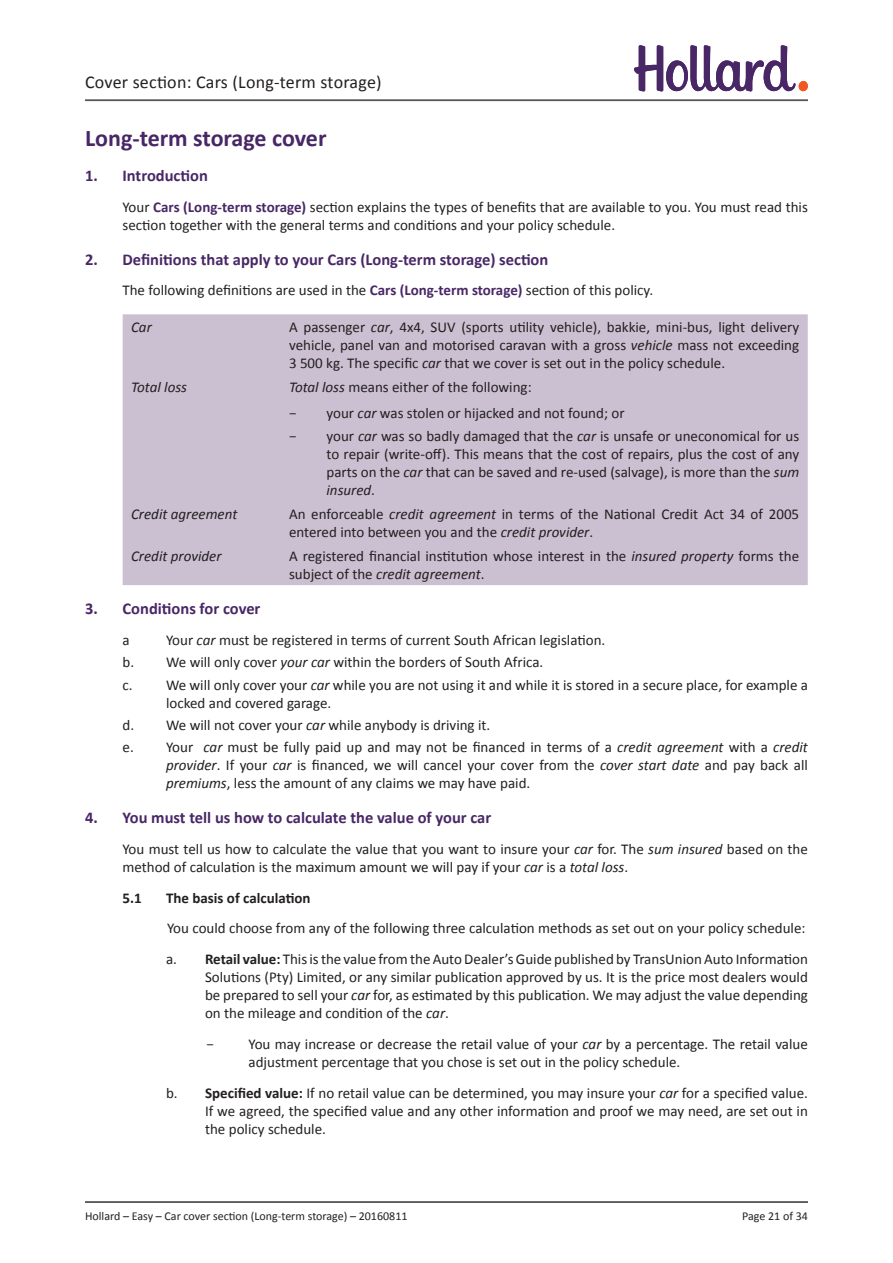
<style>
.page{position:relative;width:893px;height:1263px;background:#fff}
.page>*{position:absolute;margin:0;border:0;box-sizing:border-box;transform-origin:0 0}
.New_section_headings{font:700 24px "Calibri";color:#492766}
.t1{font:18px "Calibri";letter-spacing:.015em;color:#231f20}
.Normal_Hollard_Bolt{font:700 16.5px "Calibri";color:#492766}
.Body_Indent_3_-_numb{font:15px/18px "Calibri";color:#231f20;text-align:justify}
.Normal_Hollard{font:15px/18px "Calibri";color:#231f20}
.Body_INDENT_1_-_spac{font:15px/18px "Calibri";color:#231f20}
.Body_Indent_2_-_Numb{font:15px/18px "Calibri";color:#231f20}
.Body_Indent_2_-_numb{font:15px/18px "Calibri";color:#231f20;text-align:justify}
.Body_INDENT_2_-_spac{font:15px "Calibri";color:#231f20}
.Normal_Hollard-2{font:italic 15px "Calibri";color:#231f20}
.Body_Indent_2_-_numb-2{font:700 15px "Calibri";color:#231f20}
.Footer_right_1{font:12px "Calibri";color:#231f20}
.s1{font-weight:700;color:#492766}
.s2{font-style:italic}
.s3{font-weight:700}
</style>
<div class="page">
<svg style="left:634px;top:45px;width:174px;height:47px"></svg>
<hr style="left:85px;top:1201px;width:723px;height:2px;background:#57585a">
<hr style="left:85px;top:100px;width:723px;height:1px;background:#57585a">
<div style="left:123px;top:314px;width:685px;height:271px;background:#cac0d1"></div>
<p class="t1" style="left:85px;top:70px;width:298px">Cover section: Cars (Long-term storage)</p>
<p class="New_section_headings" style="left:85px;top:123px;width:243px">Long-term storage cover</p>
<p class="Normal_Hollard_Bolt" style="left:85px;top:165px;width:124px">1. Introduction</p>
<p class="Body_INDENT_1_-_spac" style="left:122px;top:197px;width:687px">Your <span class="s1">Cars (Long-term storage)</span> section explains the types of benefits that are available to you. You must read this section together with the general terms and conditions and your policy schedule.</p>
<p class="Normal_Hollard_Bolt" style="left:85px;top:249px;width:465px">2. Definitions that apply to your Cars (Long-term storage) section</p>
<p class="Body_INDENT_1_-_spac" style="left:122px;top:281px;width:532px">The following definitions are used in the <span class="s1">Cars (Long-term storage)</span> section of this policy.</p>
<p class="Normal_Hollard-2" style="left:131px;top:318px;width:22px">Car</p>
<p class="Normal_Hollard" style="left:289px;top:317px;width:512px;text-align:justify">A passenger <span class="s2">car</span>, 4x4, SUV (sports utility vehicle), bakkie, mini-bus, light delivery vehicle, panel van and motorised caravan with a gross <span class="s2">vehicle</span> mass not exceeding 3 500 kg. The specific <span class="s2">car</span> that we cover is set out in the policy schedule.</p>
<p class="Normal_Hollard-2" style="left:131px;top:378px;width:57px">Total loss</p>
<p class="Normal_Hollard" style="left:289px;top:377px;width:244px"><span class="s2">Total loss</span> means either of the following:</p>
<p class="Body_Indent_3_-_numb" style="left:289px;top:404px;width:9px">−</p>
<p class="Body_Indent_3_-_numb" style="left:327px;top:404px;width:300px">your <span class="s2">car</span> was stolen or hijacked and not found; or</p>
<p class="Body_Indent_3_-_numb" style="left:289px;top:426px;width:9px">−</p>
<p class="Body_Indent_3_-_numb" style="left:327px;top:426px;width:474px">your <span class="s2">car</span> was so badly damaged that the <span class="s2">car</span> is unsafe or uneconomical for us to repair (write-off). This means that the cost of repairs, plus the cost of any parts on the <span class="s2">car</span> that can be saved and re-used (salvage), is more than the <span class="s2">sum insured</span>.</p>
<p class="Normal_Hollard-2" style="left:131px;top:504px;width:108px">Credit agreement</p>
<p class="Normal_Hollard" style="left:289px;top:504px;width:512px">An enforceable <span class="s2">credit agreement</span> in terms of the National Credit Act 34 of 2005 entered into between you and the <span class="s2">credit provider</span>.</p>
<p class="Normal_Hollard-2" style="left:131px;top:546px;width:92px">Credit provider</p>
<p class="Normal_Hollard" style="left:289px;top:546px;width:512px">A registered financial institution whose interest in the <span class="s2">insured property</span> forms the subject of the <span class="s2">credit agreement</span>.</p>
<p class="Normal_Hollard_Bolt" style="left:85px;top:599px;width:177px">3. Conditions for cover</p>
<p class="Body_Indent_2_-_Numb" style="left:123px;top:630px;width:9px">a</p>
<p class="Body_Indent_2_-_Numb" style="left:166px;top:630px;width:441px">Your <span class="s2">car</span> must be registered in terms of current South African legislation.</p>
<p class="Body_Indent_2_-_Numb" style="left:123px;top:653px;width:422px">b. We will only cover <span class="s2">your car</span> within the borders of South Africa.</p>
<p class="Body_Indent_2_-_Numb" style="left:166px;top:675px;width:643px;text-indent:-44px">c. We will only cover your <span class="s2">car</span> while you are not using it and while it is stored in a secure place, for example a locked and covered garage.</p>
<p class="Body_Indent_2_-_Numb" style="left:123px;top:715px;width:369px">d. We will not cover your <span class="s2">car</span> while anybody is driving it.</p>
<p class="Body_Indent_2_-_numb" style="left:166px;top:737px;width:643px;text-indent:-44px">e. Your <span class="s2">car</span> must be fully paid up and may not be financed in terms of a <span class="s2">credit agreement</span> with a <span class="s2">credit provider</span>. If your <span class="s2">car</span> is financed, we will cancel your cover from the <span class="s2">cover start date</span> and pay back all <span class="s2">premiums</span>, less the amount of any claims we may have paid.</p>
<p class="Normal_Hollard_Bolt" style="left:85px;top:807px;width:408px">4. You must tell us how to calculate the value of your car</p>
<p class="Body_INDENT_1_-_spac" style="left:122px;top:839px;width:687px">You must tell us how to calculate the value that you want to insure your <span class="s2">car</span> for. The <span class="s2">sum insured</span> based on the method of calculation is the maximum amount we will pay if your <span class="s2">car</span> is a <span class="s2">total loss</span>.</p>
<p class="Body_Indent_2_-_numb-2" style="left:123px;top:888px;width:21px">5.1</p>
<p class="Body_Indent_2_-_numb-2" style="left:166px;top:888px;width:146px">The basis of calculation</p>
<p class="Body_INDENT_2_-_spac" style="left:167px;top:919px;width:640px">You could choose from any of the following three calculation methods as set out on your policy schedule:</p>
<p class="Body_Indent_3_-_numb" style="left:205px;top:949px;width:604px;text-indent:-39px">a. <span class="s3">Retail value:</span> Thisisthe value fromthe AutoDealer’sGuide published by TransUnion Auto Information Solutions (Pty) Limited, or any similar publication approved by us. It is the price most dealers would be prepared to sell your <span class="s2">car</span> for, as estimated by this publication. We may adjust the value depending on the mileage and condition of the <span class="s2">car</span>.</p>
<p class="Body_Indent_3_-_numb" style="left:207px;top:1034px;width:9px">−</p>
<p class="Body_Indent_3_-_numb" style="left:249px;top:1034px;width:561px">You may increase or decrease the retail value of your <span class="s2">car</span> by a percentage. The retail value adjustment percentage that you chose is set out in the policy schedule.</p>
<p class="Body_Indent_3_-_numb" style="left:205px;top:1083px;width:604px;text-indent:-39px">b. <span class="s3">Specified value:</span> If no retail value can be determined, you may insure your <span class="s2">car</span> for a specified value.<br>If we agreed, the specified value and any other information and proof we may need, are set out in the policy schedule.</p>
<p class="Footer_right_1" style="left:85px;top:1209px;width:324px">Hollard – Easy – Car cover section (Long-term storage) – 20160811</p>
<p class="Footer_right_1" style="left:742px;top:1208px;width:67px">Page 21 of 34</p>
</div>
